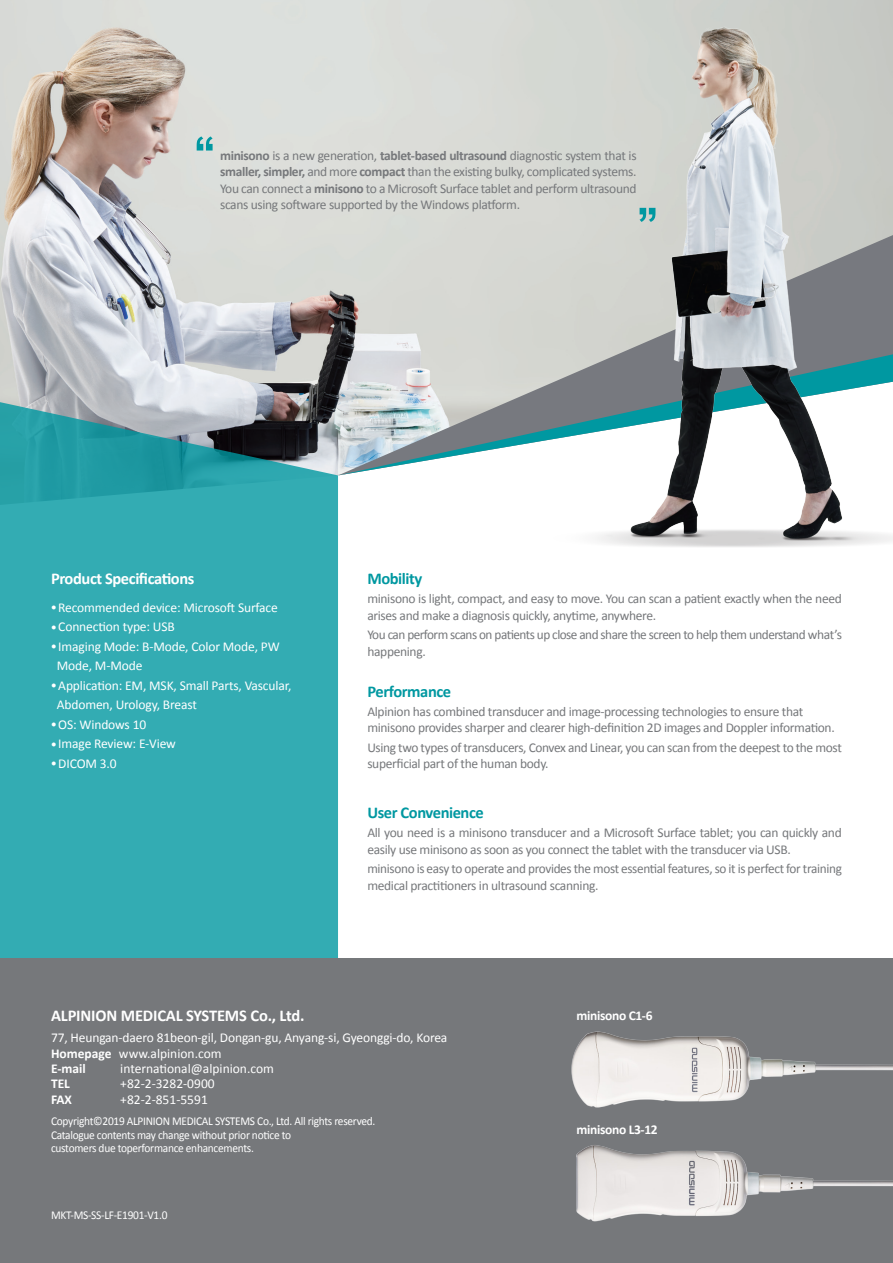
<style>
.page{position:relative;width:893px;height:1263px;background:#fff}
.page>*{position:absolute;margin:0;border:0;box-sizing:border-box;transform-origin:0 0}
.t1{font:700 16.5px "Calibri";letter-spacing:-.02em;color:#fff}
.t2{font:700 16.5px "Calibri";letter-spacing:-.025em;color:#0098a1}
.t3{font:13.5px/16.5px "Calibri";letter-spacing:-.025em;color:#76787b}
.t4{font:13.5px/19.5px "Calibri";letter-spacing:-.01em;color:#fff}
.t5{font:700 13.5px "Calibri";letter-spacing:-.025em;color:#fff}
.t6{font:12px "Calibri";letter-spacing:-.025em;color:#fff;scale:.95 1}
.s1{font-weight:700}
.s2{font-size:9px}
</style>
<div class="page">
<img style="left:0;top:0;width:451px;height:365px">
<svg style="left:0;top:365px;width:341px;height:111px"></svg>
<svg style="left:0;top:399px;width:338px;height:559px;fill:#33acb3"></svg>
<svg style="left:338px;top:235px;width:113px;height:119px;fill:#d8d9d4"></svg>
<svg style="left:338px;top:354px;width:113px;height:121px"></svg>
<img style="left:451px;top:0;width:442px;height:547px">
<svg style="left:197px;top:136px;width:16px;height:15px"></svg>
<svg style="left:640px;top:208px;width:15px;height:14px"></svg>
<div style="left:0;top:958px;width:893px;height:305px;background:#76787b"></div>
<img style="left:571px;top:1031px;width:322px;height:72px">
<img style="left:576px;top:1103px;width:317px;height:119px">
<p class="t3" style="left:220px;top:147px;width:418px;text-align:justify"><span class="s1">minisono</span> is a new generation, <span class="s1">tablet-based ultrasound</span> diagnostic system that is <span class="s1">smaller, simpler,</span> and more <span class="s1">compact</span> than the existing bulky, complicated systems.<br>You can connect a <span class="s1">minisono</span> to a Microsoft Surface tablet and perform ultrasound scans using software supported by the Windows platform.</p>
<p class="t1" style="left:51px;top:568px;width:145px">Product Specifications</p>
<p class="t2" style="left:367px;top:568px;width:56px">Mobility</p>
<p class="t4" style="left:51px;top:598px;width:228px"><span class="s2">●</span> Recommended device: Microsoft Surface</p>
<p class="t4" style="left:51px;top:617px;width:125px"><span class="s2">●</span> Connection type: USB</p>
<p class="t4" style="left:51px;top:637px;width:230px"><span class="s2">●</span> Imaging Mode: B-Mode, Color Mode, PW</p>
<p class="t4" style="left:57px;top:656px;width:87px">Mode, M-Mode</p>
<p class="t4" style="left:57px;top:676px;width:236px;text-indent:-6px"><span class="s2">●</span> Application: EM, MSK, Small Parts, Vascular,<br>Abdomen, Urology, Breast</p>
<p class="t4" style="left:51px;top:715px;width:97px"><span class="s2">●</span> OS: Windows 10</p>
<p class="t4" style="left:51px;top:734px;width:126px"><span class="s2">●</span> Image Review: E-View</p>
<p class="t4" style="left:51px;top:754px;width:67px"><span class="s2">●</span> DICOM 3.0</p>
<p class="t3" style="left:367px;top:590px;width:476px">minisono is light, compact, and easy to move. You can scan a patient exactly when the need arises and make a diagnosis quickly, anytime, anywhere.</p>
<p class="t3" style="left:367px;top:626px;width:476px">You can perform scans on patients up close and share the screen to help them understand what’s happening.</p>
<p class="t2" style="left:367px;top:681px;width:85px">Performance</p>
<p class="t3" style="left:367px;top:703px;width:437px">Alpinion has combined transducer and image-processing technologies to ensure that</p>
<p class="t3" style="left:367px;top:719px;width:469px">minisono provides sharper and clearer high-definition 2D images and Doppler information.</p>
<p class="t3" style="left:367px;top:739px;width:476px">Using two types of transducers, Convex and Linear, you can scan from the deepest to the most superficial part of the human body.</p>
<p class="t2" style="left:367px;top:802px;width:118px">User Convenience</p>
<p class="t3" style="left:367px;top:824px;width:476px">All you need is a minisono transducer and a Microsoft Surface tablet; you can quickly and easily use minisono as soon as you connect the tablet with the transducer via USB.</p>
<p class="t3" style="left:367px;top:860px;width:476px">minisono is easy to operate and provides the most essential features, so it is perfect for training medical practitioners in ultrasound scanning.</p>
<p class="t1" style="left:51px;top:1005px;width:255px">ALPINION MEDICAL SYSTEMS Co., Ltd.</p>
<p class="t4" style="left:51px;top:1028px;width:398px">77, Heungan-daero 81beon-gil, Dongan-gu, Anyang-si, Gyeonggi-do, Korea</p>
<p class="t4" style="left:51px;top:1044px;width:172px"><span class="s1">Homepage</span> www.alpinion.com</p>
<p class="t5" style="left:51px;top:1060px;width:36px">E-mail</p>
<p class="t4" style="left:120px;top:1059px;width:155px">international@alpinion.com</p>
<p class="t5" style="left:51px;top:1075px;width:20px">TEL</p>
<p class="t4" style="left:120px;top:1074px;width:96px">+82-2-3282-0900</p>
<p class="t5" style="left:51px;top:1090px;width:23px">FAX</p>
<p class="t4" style="left:120px;top:1089px;width:89px">+82-2-851-5591</p>
<p class="t6" style="left:51px;top:1113px;width:343px">Copyright©2019 ALPINION MEDICAL SYSTEMS Co., Ltd. All rights reserved.</p>
<p class="t6" style="left:51px;top:1127px;width:254px">Catalogue contents may change without prior notice to</p>
<p class="t6" style="left:51px;top:1140px;width:215px">customers due toperformance enhancements.</p>
<p class="t6" style="left:51px;top:1208px;width:124px">MKT-MS-SS-LF-E1901-V1.0</p>
<p class="t5" style="left:577px;top:1007px;width:77px">minisono C1-6</p>
<p class="t5" style="left:577px;top:1120px;width:83px">minisono L3-12</p>
</div>
